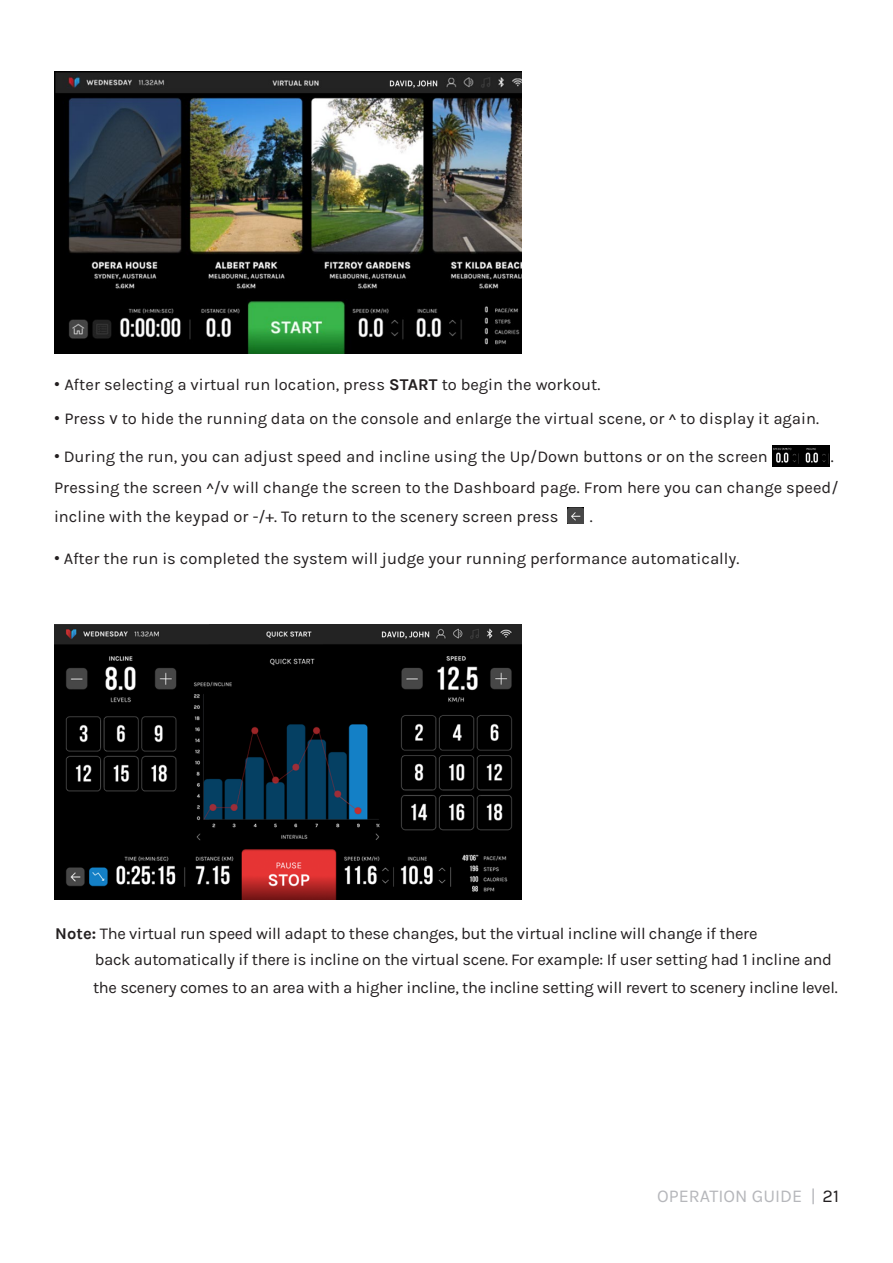
<style>
.page{position:relative;width:893px;height:1263px;background:#fff}
.page>*{position:absolute;margin:0;border:0;box-sizing:border-box;transform-origin:0 0}
.t1{font:18px "Karla";color:#b6b7bb}
.t2{font:16.5px/31.5px "Karla";color:#231f20;text-align:right}
.t3{font:16.5px/28.5px "Karla";letter-spacing:-.02em;color:#231f20}
.s1{font-family:"Arial"}
.s2{font-weight:700}
.s3{color:#231f20}
</style>
<div class="page">
<img style="left:772px;top:446px;width:57px;height:21px">
<img style="left:567px;top:507px;width:16px;height:17px">
<img style="left:54px;top:71px;width:468px;height:283px">
<img style="left:386px;top:76px;width:54px;height:14px">
<img style="left:54px;top:624px;width:468px;height:275px">
<img style="left:378px;top:626px;width:54px;height:14px">
<p class="t2" style="left:54px;top:369px;width:548px"><span class="s1">•</span> After selecting a virtual run location, press <span class="s2">START</span> to begin the workout.</p>
<p class="t2" style="left:54px;top:403px;width:766px"><span class="s1">•</span> Press <span class="s1">v</span> to hide the running data on the console and enlarge the virtual scene, or ^ to display it again.</p>
<p class="t2" style="left:54px;top:441px;width:715px"><span class="s1">•</span> During the run, you can adjust speed and incline using the Up/Down buttons or on the screen</p>
<p class="t2" style="left:54px;top:441px;width:786px">.<br>Pressing the screen ^/v will change the screen to the Dashboard page. From here you can change speed/</p>
<p class="t2" style="left:54px;top:501px;width:506px">incline with the keypad or -/+. To return to the scenery screen press</p>
<p class="t2" style="left:590px;top:501px;width:4px">.</p>
<p class="t2" style="left:54px;top:543px;width:687px"><span class="s1">•</span> After the run is completed the system will judge your running performance automatically.</p>
<p class="t3" style="left:55px;top:920px;width:704px"><span class="s2">Note:</span> The virtual run speed will adapt to these changes, but the virtual incline will change if there</p>
<p class="t3" style="left:93px;top:945px;width:746px">back automatically if there is incline on the virtual scene. For example: If user setting had 1 incline and the scenery comes to an area with a higher incline, the incline setting will revert to scenery incline level.</p>
<p class="t1" style="left:657px;top:1186px;width:183px">OPERATION GUIDE | <span class="s3">21</span></p>
</div>
